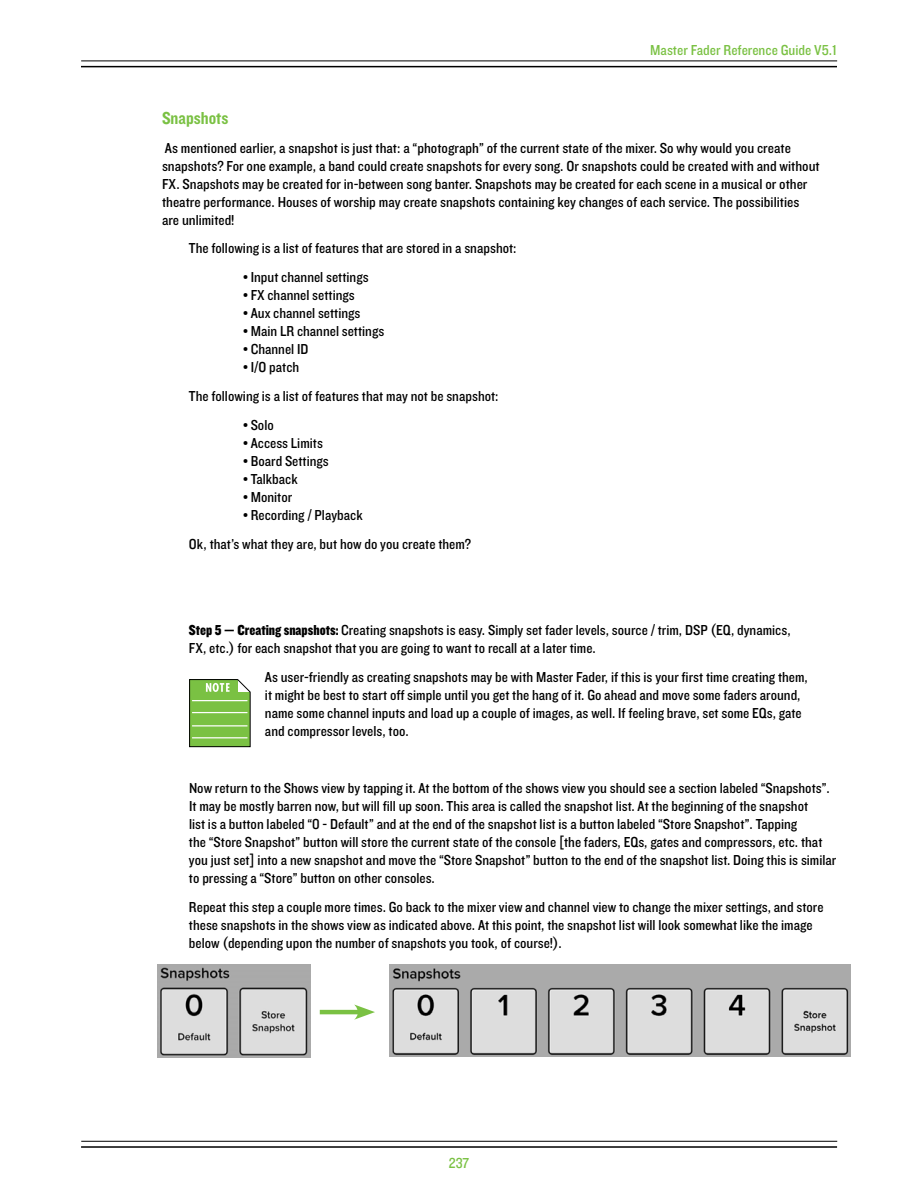
<style>
.page{position:relative;width:918px;height:1188px;background:#fff}
.page>*{position:absolute;margin:0;border:0;box-sizing:border-box;transform-origin:0 0}
.t1{font:18px "Knockout 50 Welterweight";color:#7ac143}
.t2{font:15px/18px "Knockout 30 Junior Welterwt";color:#000}
.t3{font:15px "Knockout 30 Junior Welterwt";color:#7ac143}
.s1{font-family:"Knockout 70 Full Welterwt"}
</style>
<div class="page">
<hr style="left:81px;top:66px;width:756px;height:1px;background:#000">
<hr style="left:81px;top:61px;width:756px;height:1px;background:#000">
<hr style="left:81px;top:1146px;width:756px;height:2px;background:#000">
<hr style="left:81px;top:1141px;width:756px;height:1px;background:#000">
<div style="left:190px;top:680px;width:60px;height:67px;background:#7ac143"></div>
<div style="left:189px;top:679px;width:62px;height:68px;border:1px solid #000"></div>
<svg style="left:206px;top:683px;width:24px;height:9px"></svg>
<hr style="left:192px;top:700px;width:55px;height:1px;background:#fff">
<hr style="left:192px;top:712px;width:55px;height:1px;background:#fff">
<hr style="left:192px;top:725px;width:55px;height:1px;background:#fff">
<hr style="left:192px;top:737px;width:55px;height:1px;background:#fff">
<svg style="left:236px;top:679px;width:15px;height:15px"></svg>
<img style="left:158px;top:964px;width:152px;height:94px">
<hr style="left:320px;top:1010px;width:42px;height:4px;background:#7ac143">
<svg style="left:354px;top:1005px;width:21px;height:15px"></svg>
<img style="left:390px;top:965px;width:460px;height:92px">
<p class="t3" style="left:650px;top:40px;width:188px">Master Fader Reference Guide V5.1</p>
<p class="t1" style="left:162px;top:106px;width:68px">Snapshots</p>
<p class="t2" style="left:162px;top:138px;width:659px">As mentioned earlier, a snapshot is just that: a “photograph” of the current state of the mixer. So why would you create snapshots? For one example, a band could create snapshots for every song. Or snapshots could be created with and without FX. Snapshots may be created for in-between song banter. Snapshots may be created for each scene in a musical or other theatre performance. Houses of worship may create snapshots containing key changes of each service. The possibilities are unlimited!</p>
<p class="t2" style="left:189px;top:239px;width:329px">The following is a list of features that are stored in a snapshot:</p>
<p class="t2" style="left:243px;top:268px;width:127px">• Input channel settings</p>
<p class="t2" style="left:243px;top:286px;width:113px">• FX channel settings</p>
<p class="t2" style="left:243px;top:304px;width:119px">• Aux channel settings</p>
<p class="t2" style="left:243px;top:322px;width:143px">• Main LR channel settings</p>
<p class="t2" style="left:243px;top:340px;width:67px">• Channel ID</p>
<p class="t2" style="left:189px;top:352px;width:311px;line-height:28.8px;text-indent:54px">• I/O patch<br>The following is a list of features that may not be snapshot:</p>
<p class="t2" style="left:243px;top:415px;width:32px">• Solo</p>
<p class="t2" style="left:243px;top:433px;width:81px">• Access Limits</p>
<p class="t2" style="left:243px;top:451px;width:87px">• Board Settings</p>
<p class="t2" style="left:243px;top:469px;width:56px">• Talkback</p>
<p class="t2" style="left:243px;top:487px;width:51px">• Monitor</p>
<p class="t2" style="left:189px;top:500px;width:284px;line-height:28.8px;text-indent:54px">• Recording / Playback<br>Ok, that’s what they are, but how do you create them?</p>
<p class="t2" style="left:189px;top:620px;width:603px"><span class="s1">Step 5 — Creating snapshots:</span> Creating snapshots is easy. Simply set fader levels, source / trim, DSP (EQ, dynamics,<br>FX, etc.) for each snapshot that you are going to want to recall at a later time.</p>
<p class="t2" style="left:265px;top:667px;width:544px">As user-friendly as creating snapshots may be with Master Fader, if this is your first time creating them, it might be best to start off simple until you get the hang of it. Go ahead and move some faders around, name some channel inputs and load up a couple of images, as well. If feeling brave, set some EQs, gate and compressor levels, too.</p>
<p class="t2" style="left:189px;top:779px;width:649px">Now return to the Shows view by tapping it. At the bottom of the shows view you should see a section labeled “Snapshots”.<br>It may be mostly barren now, but will fill up soon. This area is called the snapshot list. At the beginning of the snapshot<br>list is a button labeled “0 - Default” and at the end of the snapshot list is a button labeled “Store Snapshot”. Tapping<br>the “Store Snapshot” button will store the current state of the console [the faders, EQs, gates and compressors, etc. that you just set] into a new snapshot and move the “Store Snapshot” button to the end of the snapshot list. Doing this is similar to pressing a “Store” button on other consoles.</p>
<p class="t2" style="left:189px;top:898px;width:636px">Repeat this step a couple more times. Go back to the mixer view and channel view to change the mixer settings, and store these snapshots in the shows view as indicated above. At this point, the snapshot list will look somewhat like the image below (depending upon the number of snapshots you took, of course!).</p>
<p class="t3" style="left:449px;top:1153px;width:22px">237</p>
</div>
